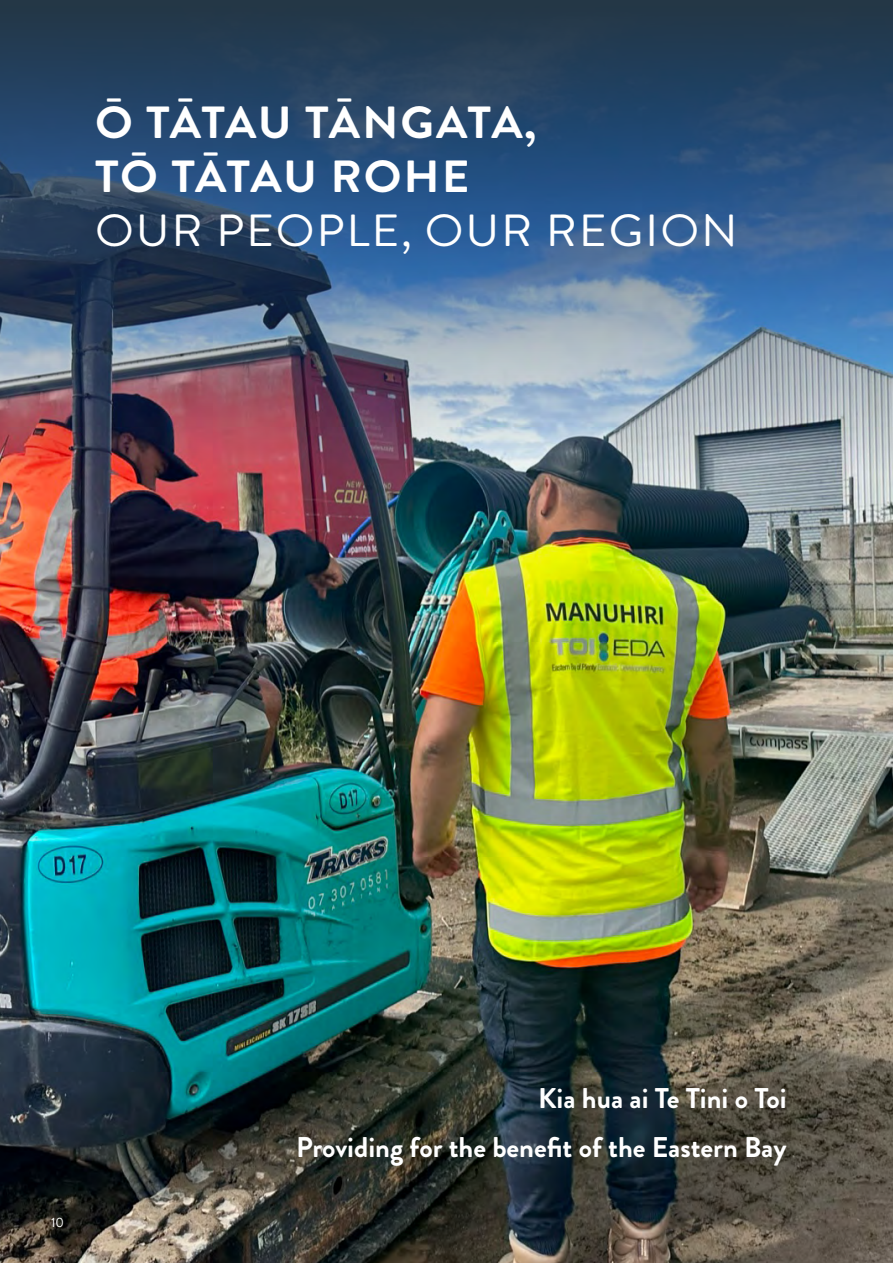
<style>
.page{position:relative;width:893px;height:1263px;background:#fff}
.page>*{position:absolute;margin:0;border:0;box-sizing:border-box;transform-origin:0 0}
.t1{font:700 45px/54px "Brandon Grotesque";letter-spacing:.015em;color:#fff;scale:1.05 1}
.t2{font:45px "Brandon Grotesque";letter-spacing:.04em;color:#fff;scale:1.05 1}
.t3{font:700 28.5px/49.2px "Brandon Grotesque";color:#fff;text-align:right}
.t4{font:13.5px "Brandon Grotesque";color:#fff}
</style>
<div class="page">
<img style="left:0;top:691px;width:893px;height:572px">
<img style="left:0;top:0;width:893px;height:691px">
<h1 class="t1" style="left:95px;top:96px;width:422px">Ō TĀTAU TĀNGATA,<br>TŌ TĀTAU ROHE</h1>
<h1 class="t2" style="left:95px;top:199px;width:613px">OUR PEOPLE, OUR REGION</h1>
<p class="t4" style="left:51px;top:1213px;width:14px">10</p>
<p class="t3" style="left:296px;top:1074px;width:492px">Kia hua ai Te Tini o Toi<br>Providing for the benefit of the Eastern Bay</p>
</div>
